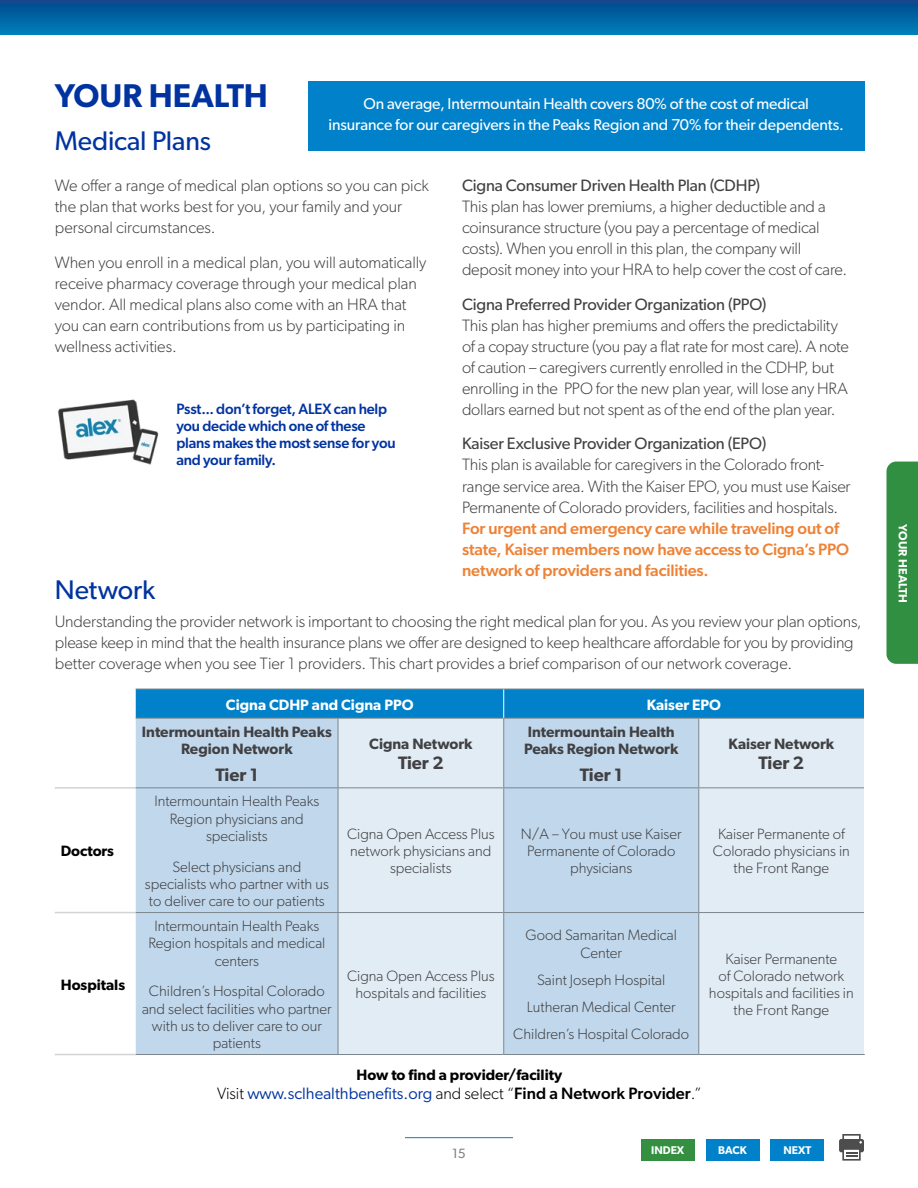
<style>
.page{position:relative;width:918px;height:1188px;background:#fff}
.page>*{position:absolute;margin:0;border:0;box-sizing:border-box;transform-origin:0 0}
.t1{font:600 33px "Gibson";letter-spacing:-.005em;color:#0033a0}
.t2{font:27px "Gibson";letter-spacing:-.005em;color:#0033a0}
.t3{font:600 18px "Gibson";color:#414042}
.t4{font:300 16.5px/21px "Gibson";letter-spacing:-.01em;color:#414042}
.t5{font:500 16.5px/21px "Gibson";letter-spacing:-.01em;color:#ee8236}
.t6{font:16.5px "Gibson";letter-spacing:-.01em;color:#414042}
.t7{font:16.5px "Gibson";color:#0033a0}
.t8{font:15.75px/21px "Gibson";letter-spacing:-.005em;color:#fff;text-align:center}
.t9{font:300 15px/17.2px "Gibson";color:#414042;text-align:center}
.t10{font:600 15px/17.2px "Gibson";color:#414042;text-align:center}
.t11{font:500 15px/17.2px "Gibson";letter-spacing:-.015em;color:#0033a1}
.t12{font:600 15px "Gibson";color:#000}
.t13{font:600 15px "Gibson";color:#fff}
.t14{font:13.5px "Gibson";color:#808285}
.t15{font:600 12px "Gibson";letter-spacing:.015em;color:#fff}
.t16{font:600 11.25px "Gibson";color:#fff}
.s1{font-weight:300;color:#000}
.s2{font-weight:500;color:#000}
</style>
<div class="page">
<hr style="left:405px;top:1137px;width:108px;height:1px;background:#0081c9">
<div style="left:641px;top:1139px;width:54px;height:22px;background:#348f41"></div>
<div style="left:706px;top:1139px;width:53px;height:22px;background:#0081c9"></div>
<div style="left:770px;top:1139px;width:54px;height:22px;background:#0081c9"></div>
<svg style="left:839px;top:1134px;width:25px;height:27px"></svg>
<svg style="left:0;top:0;width:918px;height:35px;background:#0263a3"></svg>
<img style="left:58px;top:399px;width:101px;height:66px">
<div style="left:886px;top:462px;width:32px;height:202px;background:#318f41"></div>
<div style="left:308px;top:81px;width:557px;height:69px;background:#0081c9"></div>
<div style="left:136px;top:719px;width:202px;height:335px;background:#c1d8ec"></div>
<svg style="left:339px;top:719px;width:525px;height:335px;background:#d4e4f1"></svg>
<hr style="left:55px;top:787px;width:81px;height:2px;background:#d1d3d4">
<hr style="left:55px;top:912px;width:81px;height:1px;background:#d1d3d4">
<hr style="left:55px;top:1054px;width:81px;height:1px;background:#d1d3d4">
<hr style="left:136px;top:718px;width:202px;height:1px;background:#7c868c">
<hr style="left:338px;top:718px;width:166px;height:1px;background:#7c868c">
<hr style="left:338px;top:719px;width:1px;height:68px;background:#7c868c">
<hr style="left:504px;top:718px;width:195px;height:1px;background:#7c868c">
<hr style="left:503px;top:719px;width:1px;height:68px;background:#7c868c">
<hr style="left:699px;top:718px;width:165px;height:1px;background:#7c868c">
<hr style="left:698px;top:719px;width:1px;height:68px;background:#7c868c">
<hr style="left:136px;top:787px;width:202px;height:1px;background:#7c868c">
<hr style="left:338px;top:787px;width:166px;height:1px;background:#7c868c">
<hr style="left:338px;top:788px;width:1px;height:124px;background:#7c868c">
<hr style="left:504px;top:787px;width:195px;height:1px;background:#7c868c">
<hr style="left:503px;top:788px;width:1px;height:124px;background:#7c868c">
<hr style="left:699px;top:787px;width:165px;height:1px;background:#7c868c">
<hr style="left:698px;top:788px;width:1px;height:124px;background:#7c868c">
<hr style="left:136px;top:912px;width:202px;height:1px;background:#7c868c">
<hr style="left:338px;top:912px;width:166px;height:1px;background:#7c868c">
<hr style="left:338px;top:913px;width:1px;height:141px;background:#7c868c">
<hr style="left:504px;top:912px;width:195px;height:1px;background:#7c868c">
<hr style="left:503px;top:913px;width:1px;height:141px;background:#7c868c">
<hr style="left:699px;top:912px;width:165px;height:1px;background:#7c868c">
<hr style="left:698px;top:913px;width:1px;height:141px;background:#7c868c">
<hr style="left:136px;top:1054px;width:202px;height:1px;background:#7c868c">
<hr style="left:338px;top:1054px;width:166px;height:1px;background:#7c868c">
<hr style="left:504px;top:1054px;width:195px;height:1px;background:#7c868c">
<hr style="left:699px;top:1054px;width:166px;height:1px;background:#7c868c">
<svg style="left:136px;top:689px;width:728px;height:29px;background:#0481c7"></svg>
<h1 class="t1" style="left:55px;top:76px;width:215px">YOUR HEALTH</h1>
<h2 class="t2" style="left:55px;top:125px;width:158px">Medical Plans</h2>
<p class="t4" style="left:55px;top:175px;width:376px">We offer a range of medical plan options so you can pick the plan that works best for you, your family and your personal circumstances.</p>
<p class="t4" style="left:55px;top:252px;width:373px">When you enroll in a medical plan, you will automatically receive pharmacy coverage through your medical plan vendor. All medical plans also come with an HRA that you can earn contributions from us by participating in wellness activities.</p>
<p class="t8" style="left:329px;top:92px;width:517px">On average, Intermountain Health covers 80% of the cost of medical<br>insurance for our caregivers in the Peaks Region and 70% for their dependents.</p>
<p class="t6" style="left:462px;top:176px;width:300px">Cigna Consumer Driven Health Plan (CDHP)</p>
<p class="t4" style="left:462px;top:196px;width:387px">This plan has lower premiums, a higher deductible and a coinsurance structure (you pay a percentage of medical costs). When you enroll in this plan, the company will deposit money into your HRA to help cover the cost of care.</p>
<p class="t6" style="left:462px;top:294px;width:306px">Cigna Preferred Provider Organization (PPO)</p>
<p class="t4" style="left:462px;top:315px;width:388px">This plan has higher premiums and offers the predictability of a copay structure (you pay a flat rate for most care). A note of caution – caregivers currently enrolled in the CDHP, but enrolling in the PPO for the new plan year, will lose any HRA dollars earned but not spent as of the end of the plan year.</p>
<p class="t6" style="left:462px;top:434px;width:306px">Kaiser Exclusive Provider Organization (EPO)</p>
<p class="t4" style="left:462px;top:454px;width:390px">This plan is available for caregivers in the Colorado front&shy;range service area. With the Kaiser EPO, you must use Kaiser<br>Permanente of Colorado providers, facilities and hospitals.</p>
<p class="t5" style="left:462px;top:517px;width:389px">For urgent and emergency care while traveling out of state, Kaiser members now have access to Cigna’s PPO network of providers and facilities.</p>
<p class="t15" style="left:910px;top:524px;width:81px;rotate:90deg">YOUR HEALTH</p>
<p class="t11" style="left:176px;top:400px;width:221px">Psst... don’t forget, ALEX can help you decide which one of these plans makes the most sense for you and your family.</p>
<h2 class="t2" style="left:55px;top:574px;width:102px">Network</h2>
<p class="t4" style="left:55px;top:611px;width:808px">Understanding the provider network is important to choosing the right medical plan for you. As you review your plan options, please keep in mind that the health insurance plans we offer are designed to keep healthcare affordable for you by providing better coverage when you see Tier 1 providers. This chart provides a brief comparison of our network coverage.</p>
<p class="t13" style="left:226px;top:695px;width:189px">Cigna CDHP and Cigna PPO</p>
<p class="t13" style="left:647px;top:695px;width:76px">Kaiser EPO</p>
<p class="t10" style="left:142px;top:723px;width:191px">Intermountain Health Peaks<br>Region Network</p>
<p class="t3" style="left:215px;top:764px;width:44px">Tier 1</p>
<p class="t10" style="left:524px;top:723px;width:156px;text-align:left">Intermountain Health<br>Peaks Region Network</p>
<p class="t3" style="left:580px;top:764px;width:44px">Tier 1</p>
<p class="t10" style="left:369px;top:735px;width:105px">Cigna Network</p>
<p class="t3" style="left:398px;top:752px;width:47px">Tier 2</p>
<p class="t10" style="left:729px;top:735px;width:107px">Kaiser Network</p>
<p class="t3" style="left:759px;top:752px;width:47px">Tier 2</p>
<p class="t12" style="left:61px;top:842px;width:55px">Doctors</p>
<p class="t12" style="left:61px;top:975px;width:66px">Hospitals</p>
<p class="t9" style="left:154px;top:792px;width:166px">Intermountain Health Peaks<br>Region physicians and specialists</p>
<p class="t9" style="left:145px;top:858px;width:185px">Select physicians and specialists who partner with us to deliver care to our patients</p>
<p class="t9" style="left:148px;top:917px;width:179px">Intermountain Health Peaks<br>Region hospitals and medical centers</p>
<p class="t9" style="left:142px;top:982px;width:191px">Children’s Hospital Colorado and select facilities who partner with us to deliver care to our patients</p>
<p class="t9" style="left:347px;top:825px;width:149px">Cigna Open Access Plus network physicians and specialists</p>
<p class="t9" style="left:521px;top:825px;width:162px">N/A – You must use Kaiser<br>Permanente of Colorado physicians</p>
<p class="t9" style="left:713px;top:825px;width:139px">Kaiser Permanente of<br>Colorado physicians in the Front Range</p>
<p class="t9" style="left:347px;top:967px;width:149px">Cigna Open Access Plus hospitals and facilities</p>
<p class="t9" style="left:526px;top:926px;width:153px">Good Samaritan Medical<br>Center</p>
<p class="t9" style="left:513px;top:966px;width:177px;line-height:27px">Saint Joseph Hospital<br>Lutheran Medical Center<br>Children’s Hospital Colorado</p>
<p class="t9" style="left:709px;top:950px;width:146px">Kaiser Permanente<br>of Colorado network hospitals and facilities in the Front Range</p>
<p class="t12" style="left:357px;top:1066px;width:207px">How to find a provider/facility</p>
<p class="t7" style="left:217px;top:1083px;width:486px"><span class="s1">Visit</span> www.sclhealthbenefits.org <span class="s1">and select “</span><span class="s2">Find a Network Provider</span><span class="s1">.”</span></p>
<p class="t14" style="left:452px;top:1146px;width:15px">15</p>
<p class="t16" style="left:651px;top:1143px;width:34px">INDEX</p>
<p class="t16" style="left:718px;top:1143px;width:30px">BACK</p>
<p class="t16" style="left:783px;top:1143px;width:29px">NEXT</p>
</div>
